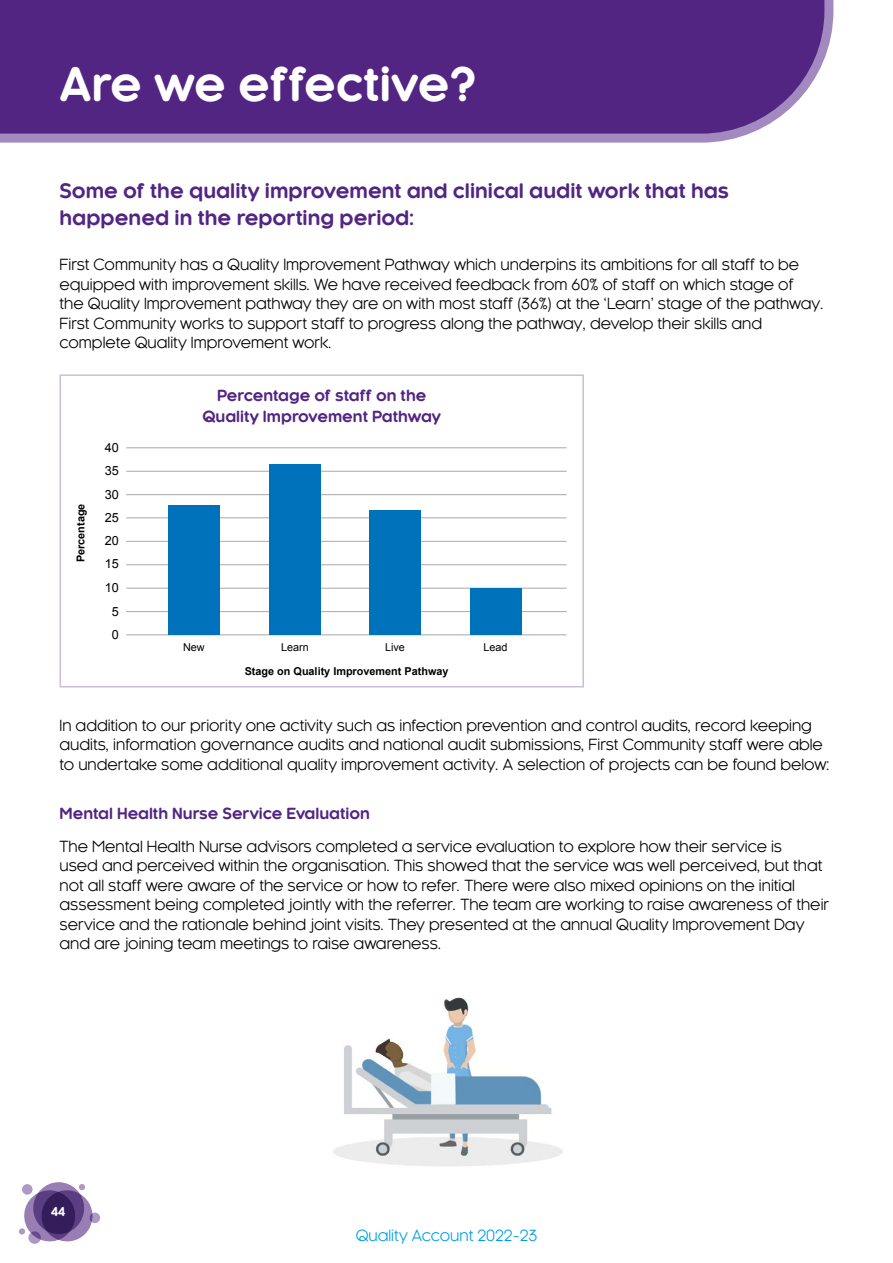
<style>
.page{position:relative;width:893px;height:1263px;background:#fff}
.page>*{position:absolute;margin:0;border:0;box-sizing:border-box;transform-origin:0 0}
.Header_1{font:700 45px "Kaleko 105 Round W01";color:#fff}
.Sub_Head_2{font:700 19.5px/27px "Kaleko 105 Round W01";color:#522583}
.Body_Text{font:15px/19.5px "Kaleko 105 Round W01";color:#000}
.Sub_Head_2-2{font:700 15px/21px "Kaleko 105 Round W01";color:#522583;text-align:center}
.Sub_Head_3{font:700 15px "Kaleko 105 Round W01";color:#522583}
.t1{font:15px "Kaleko 105 Round W01";color:#009fe3}
.t2{font:12.6px "Arial";color:#000}
.t3{font:700 12px "Kaleko 105 Round W01";color:#fff}
.t4{font:700 10.8px "Arial";color:#000}
.t5{font:10.8px "Arial";color:#000}
</style>
<div class="page">
<svg style="left:19px;top:1184px;width:74px;height:60px"></svg>
<svg style="left:90px;top:1212px;width:10px;height:11px"></svg>
<svg style="left:0;top:0;width:833px;height:143px;background:#5d338b"></svg>
<hr style="left:126px;top:635px;width:441px;height:1px;background:#a8a8a7">
<hr style="left:126px;top:611px;width:441px;height:1px;background:#a8a8a7">
<hr style="left:126px;top:588px;width:441px;height:1px;background:#a8a8a7">
<hr style="left:126px;top:564px;width:441px;height:1px;background:#a8a8a7">
<hr style="left:126px;top:541px;width:441px;height:1px;background:#a8a8a7">
<hr style="left:126px;top:518px;width:441px;height:1px;background:#a8a8a7">
<hr style="left:126px;top:494px;width:441px;height:1px;background:#a8a8a7">
<hr style="left:126px;top:471px;width:441px;height:1px;background:#a8a8a7">
<hr style="left:126px;top:447px;width:441px;height:1px;background:#a8a8a7">
<div style="left:470px;top:588px;width:52px;height:47px;background:#0072bb"></div>
<div style="left:369px;top:510px;width:52px;height:125px;background:#0072bb"></div>
<div style="left:269px;top:464px;width:52px;height:171px;background:#0072bb"></div>
<div style="left:168px;top:506px;width:52px;height:129px;background:#0072bb"></div>
<div style="left:60px;top:374px;width:524px;height:313px;border:2px solid #c9bddc"></div>
<img style="left:333px;top:997px;width:230px;height:169px">
<h1 class="Header_1" style="left:60px;top:60px;width:418px">Are we effective?</h1>
<h4 class="Sub_Head_2" style="left:60px;top:178px;width:671px">Some of the quality improvement and clinical audit work that has happened in the reporting period:</h4>
<p class="Body_Text" style="left:60px;top:255px;width:766px">First Community has a Quality Improvement Pathway which underpins its ambitions for all staff to be equipped with improvement skills. We have received feedback from 60% of staff on which stage of<br>the Quality Improvement pathway they are on with most staff (36%) at the ‘Learn’ stage of the pathway.<br>First Community works to support staff to progress along the pathway, develop their skills and complete Quality Improvement work.</p>
<p class="t4" style="left:74px;top:562px;width:60px;rotate:-90deg">Percentage</p>
<p class="t2" style="left:105px;top:439px;width:16px">40</p>
<p class="t2" style="left:105px;top:463px;width:16px">35</p>
<p class="t2" style="left:105px;top:487px;width:16px">30</p>
<p class="t2" style="left:105px;top:509px;width:16px">25</p>
<p class="t2" style="left:105px;top:533px;width:16px">20</p>
<p class="t2" style="left:105px;top:555px;width:16px">15</p>
<p class="t2" style="left:105px;top:579px;width:16px">10</p>
<p class="t2" style="left:112px;top:604px;width:9px">5</p>
<p class="t2" style="left:112px;top:626px;width:9px">0</p>
<h4 class="Sub_Head_2-2" style="left:202px;top:385px;width:240px">Percentage of staff on the<br>Quality Improvement Pathway</h4>
<p class="t5" style="left:183px;top:640px;width:23px">New</p>
<p class="t5" style="left:281px;top:640px;width:29px">Learn</p>
<p class="t5" style="left:385px;top:640px;width:21px">Live</p>
<p class="t5" style="left:483px;top:640px;width:26px">Lead</p>
<p class="t4" style="left:245px;top:664px;width:205px">Stage on Quality Improvement Pathway</p>
<p class="Body_Text" style="left:60px;top:716px;width:772px">In addition to our priority one activity such as infection prevention and control audits, record keeping audits, information governance audits and national audit submissions, First Community staff were able to undertake some additional quality improvement activity. A selection of projects can be found below:</p>
<h5 class="Sub_Head_3" style="left:60px;top:805px;width:312px">Mental Health Nurse Service Evaluation</h5>
<p class="Body_Text" style="left:60px;top:836px;width:771px">The Mental Health Nurse advisors completed a service evaluation to explore how their service is<br>used and perceived within the organisation. This showed that the service was well perceived, but that not all staff were aware of the service or how to refer. There were also mixed opinions on the initial assessment being completed jointly with the referrer. The team are working to raise awareness of their service and the rationale behind joint visits. They presented at the annual Quality Improvement Day and are joining team meetings to raise awareness.</p>
<p class="t3" style="left:51px;top:1204px;width:16px">44</p>
<p class="t1" style="left:356px;top:1227px;width:183px">Quality Account 2022-23</p>
</div>
